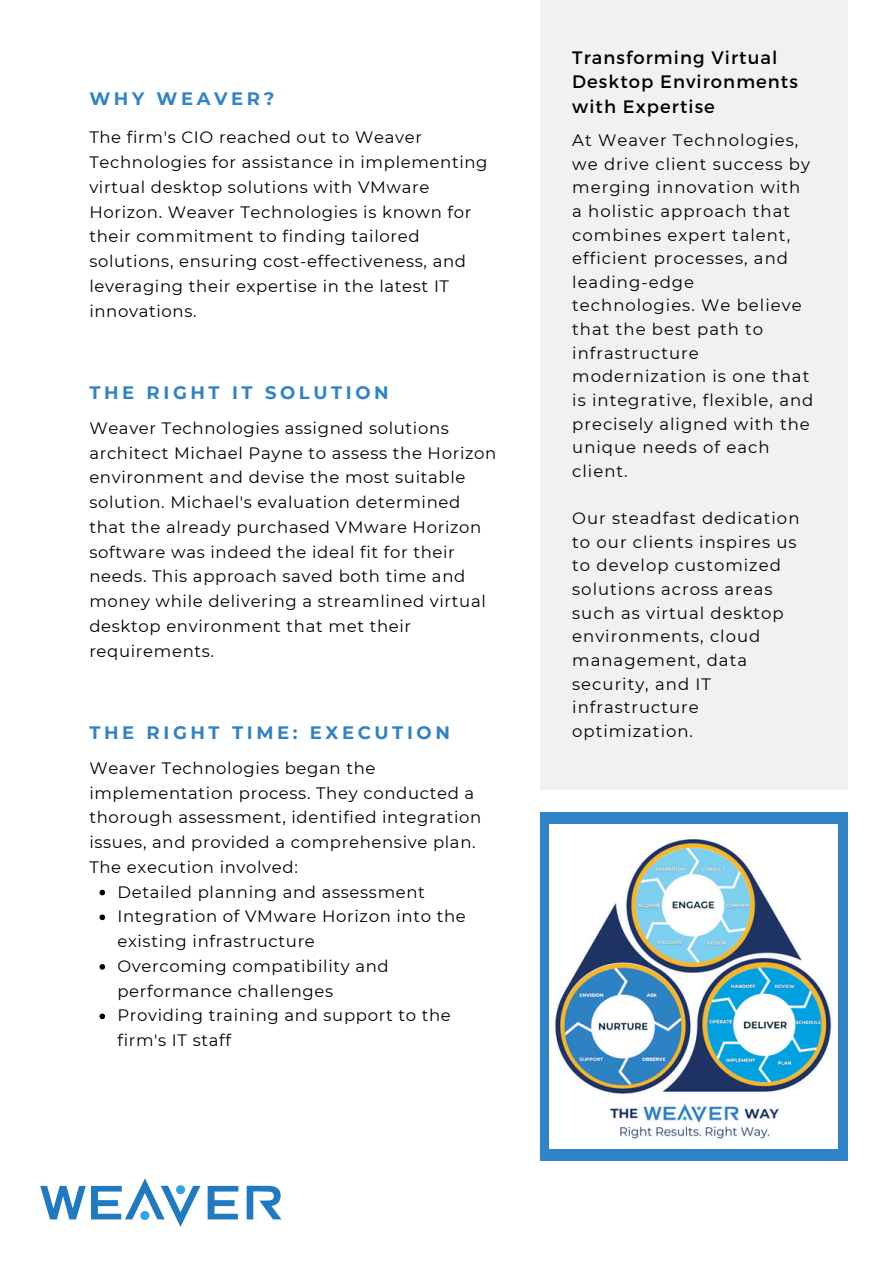
<style>
.page{position:relative;width:894px;height:1264px;background:#fff}
.page>*{position:absolute;margin:0;border:0;box-sizing:border-box;transform-origin:0 0}
.t1{font:18px/24.8px "Montserrat";letter-spacing:.06em;color:#000}
.t2{font:700 18px "Montserrat";letter-spacing:.2em;color:#3083c7}
.t3{font:16.5px/24.8px "Montserrat";letter-spacing:.04em;color:#000}
.t4{font:16.5px/23.7px "Montserrat";letter-spacing:.06em;color:#000}
</style>
<div class="page">
<div style="left:539px;top:0;width:308px;height:789px;background:#f1f1f1"></div>
<div style="left:539px;top:812px;width:308px;height:348px;background:#3083c7"></div>
<svg style="left:207px;top:1185px;width:31px;height:34px"></svg>
<svg style="left:246px;top:1185px;width:35px;height:34px"></svg>
<svg style="left:40px;top:1178px;width:160px;height:48px"></svg>
<img style="left:549px;top:824px;width:287px;height:324px">
<svg style="left:99px;top:889px;width:6px;height:6px"></svg>
<svg style="left:99px;top:914px;width:6px;height:6px"></svg>
<svg style="left:99px;top:964px;width:6px;height:5px"></svg>
<svg style="left:99px;top:1013px;width:6px;height:6px"></svg>
<p class="t2" style="left:89px;top:87px;width:186px">WHY WEAVER?</p>
<p class="t3" style="left:89px;top:125px;width:399px">The firm's CIO reached out to Weaver Technologies for assistance in implementing virtual desktop solutions with VMware Horizon. Weaver Technologies is known for their commitment to finding tailored solutions, ensuring cost-effectiveness, and leveraging their expertise in the latest IT innovations.</p>
<p class="t2" style="left:89px;top:381px;width:301px">THE RIGHT IT SOLUTION</p>
<h1 class="t3" style="left:89px;top:415px;width:408px">Weaver Technologies assigned solutions architect Michael Payne to assess the Horizon environment and devise the most suitable solution. Michael's evaluation determined that the already purchased VMware Horizon software was indeed the ideal fit for their needs. This approach saved both time and money while delivering a streamlined virtual desktop environment that met their requirements.</h1>
<p class="t2" style="left:89px;top:721px;width:362px">THE RIGHT TIME: EXECUTION</p>
<p class="t3" style="left:89px;top:755px;width:393px">Weaver Technologies began the implementation process. They conducted a thorough assessment, identified integration issues, and provided a comprehensive plan.<br>The execution involved:</p>
<p class="t3" style="left:117px;top:879px;width:309px">Detailed planning and assessment</p>
<p class="t3" style="left:117px;top:904px;width:350px">Integration of VMware Horizon into the existing infrastructure</p>
<p class="t3" style="left:117px;top:953px;width:273px">Overcoming compatibility and performance challenges</p>
<p class="t3" style="left:117px;top:1003px;width:335px">Providing training and support to the firm's IT staff</p>
<p class="t1" style="left:572px;top:44px;width:227px">Transforming Virtual<br>Desktop Environments with Expertise</p>
<p class="t4" style="left:572px;top:128px;width:242px">At Weaver Technologies, we drive client success by merging innovation with a holistic approach that combines expert talent, efficient processes, and leading-edge technologies. We believe that the best path to infrastructure modernization is one that is integrative, flexible, and precisely aligned with the unique needs of each client.</p>
<h1 class="t4" style="left:572px;top:506px;width:229px">Our steadfast dedication to our clients inspires us to develop customized solutions across areas such as virtual desktop environments, cloud management, data security, and IT infrastructure optimization.</h1>
</div>
